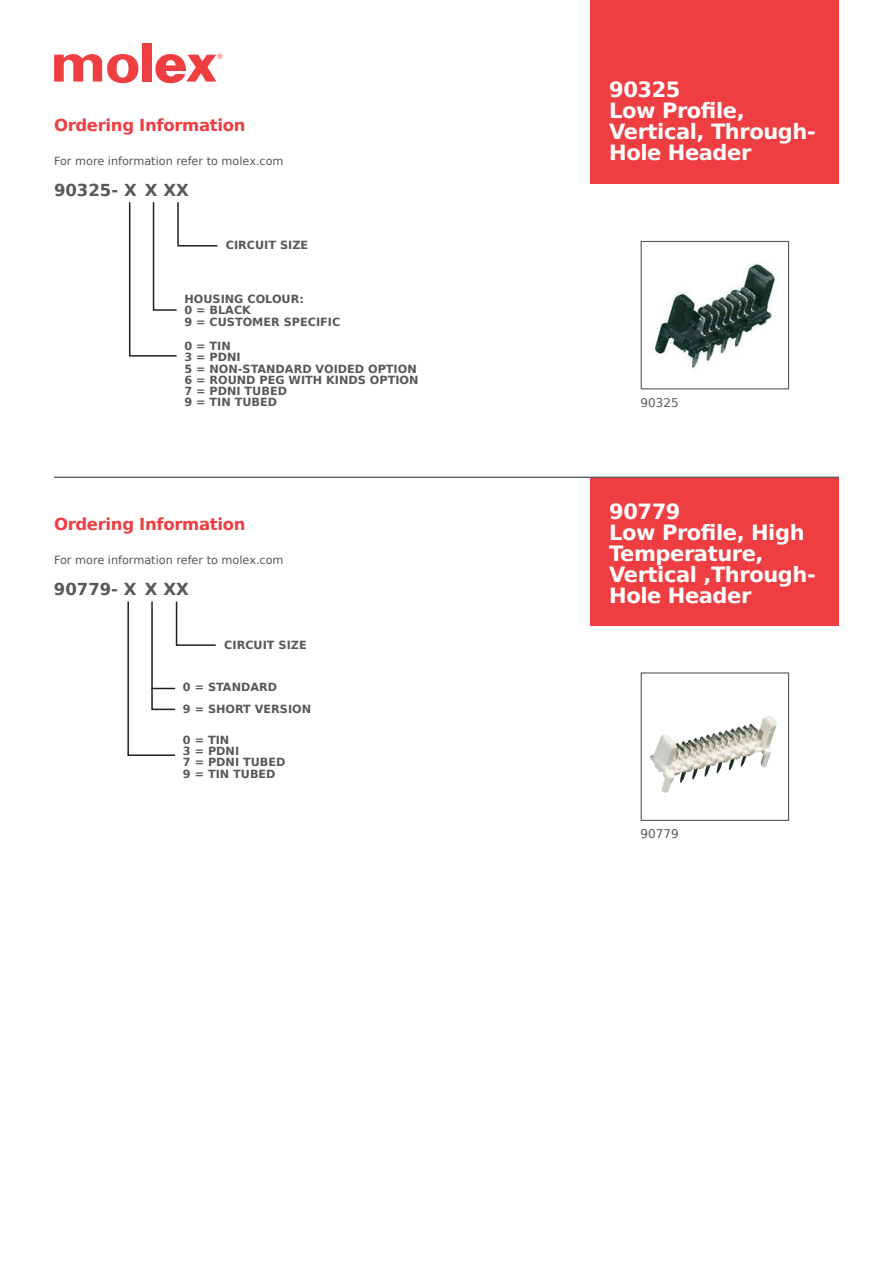
<style>
.page{position:relative;width:893px;height:1263px;background:#fff}
.page>*{position:absolute;margin:0;border:0;box-sizing:border-box;transform-origin:0 0}
.t1{font:700 21px/21px "Bitstream Vera Sans";letter-spacing:-.02em;color:#fff}
.t2{font:700 16.5px "Bitstream Vera Sans";letter-spacing:-.02em;color:#ef3e42}
.t3{font:700 16.5px "Bitstream Vera Sans";color:#57585a}
.t4{font:12px "Bitstream Vera Sans";color:#57585a}
.t5{font:700 11.25px/11.2px "Bitstream Vera Sans";color:#57585a}
.t6{font:11.25px "Bitstream Vera Sans";color:#57585a}
</style>
<div class="page">
<div style="left:142px;top:43px;width:9px;height:39px;background:#ef3e42"></div>
<svg style="left:54px;top:54px;width:84px;height:29px"></svg>
<svg style="left:155px;top:53px;width:68px;height:30px"></svg>
<div style="left:591px;top:0;width:248px;height:183px;background:#ef3e42"></div>
<img style="left:651px;top:262px;width:127px;height:106px">
<div style="left:641px;top:241px;width:148px;height:148px;border:1px solid #57585a"></div>
<hr style="left:54px;top:477px;width:785px;height:1px;background:#221f1f">
<div style="left:591px;top:478px;width:248px;height:147px;background:#ef3e42"></div>
<svg style="left:128px;top:202px;width:90px;height:155px"></svg>
<svg style="left:127px;top:601px;width:89px;height:155px"></svg>
<img style="left:706px;top:716px;width:63px;height:21px">
<div style="left:641px;top:672px;width:148px;height:149px;border:1px solid #57585a"></div>
<h2 class="t2" style="left:54px;top:118px;width:193px">Ordering Information</h2>
<p class="t6" style="left:54px;top:154px;width:231px">For more information refer to molex.com</p>
<h2 class="t3" style="left:54px;top:183px;width:137px">90325- X X XX</h2>
<p class="t5" style="left:226px;top:241px;width:84px">CIRCUIT SIZE</p>
<p class="t5" style="left:184px;top:294px;width:157px">HOUSING COLOUR:<br>0 = BLACK<br>9 = CUSTOMER SPECIFIC</p>
<p class="t5" style="left:184px;top:341px;width:236px">0 = TIN<br>3 = PDNI<br>5 = NON-STANDARD VOIDED OPTION<br>6 = ROUND PEG WITH KINDS OPTION<br>7 = PDNI TUBED<br>9 = TIN TUBED</p>
<h2 class="t2" style="left:54px;top:517px;width:193px">Ordering Information</h2>
<p class="t6" style="left:54px;top:554px;width:231px">For more information refer to molex.com</p>
<h2 class="t3" style="left:54px;top:583px;width:137px">90779- X X XX</h2>
<p class="t5" style="left:224px;top:640px;width:84px">CIRCUIT SIZE</p>
<p class="t5" style="left:183px;top:682px;width:96px">0 = STANDARD</p>
<p class="t5" style="left:183px;top:704px;width:130px">9 = SHORT VERSION</p>
<p class="t5" style="left:183px;top:735px;width:104px">0 = TIN<br>3 = PDNI<br>7 = PDNI TUBED<br>9 = TIN TUBED</p>
<h1 class="t1" style="left:609px;top:81px;width:208px">90325<br>Low Pro昀椀le,<br>Vertical, Through-<br>Hole Header</h1>
<h1 class="t1" style="left:609px;top:84px;width:188px">90816<br>Vertical Latched<br>SMT Header</h1>
<p class="t4" style="left:641px;top:396px;width:40px">90325</p>
<h1 class="t1" style="left:609px;top:502px;width:208px">90779<br>Low Pro昀椀le, High<br>Temperature,<br>Vertical ,Through-<br>Hole Header</h1>
<p class="t4" style="left:641px;top:827px;width:40px">90779</p>
</div>
